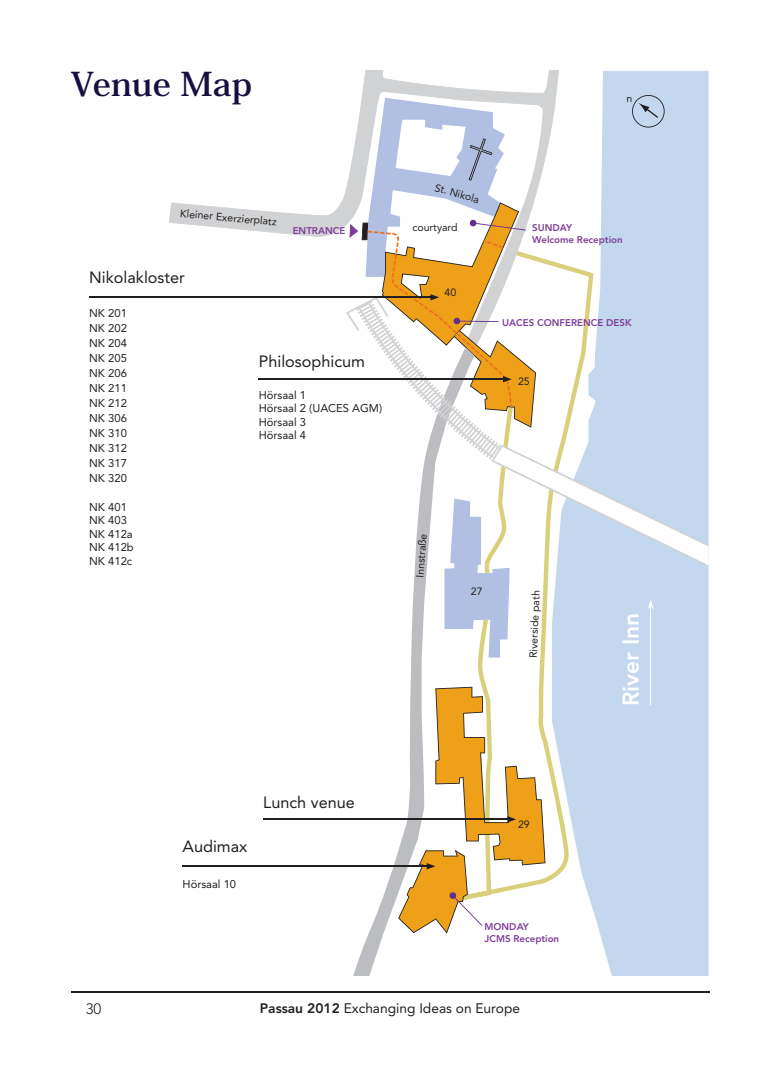
<style>
.page{position:relative;width:780px;height:1088px;background:#fff}
.page>*{position:absolute;margin:0;border:0;box-sizing:border-box;transform-origin:0 0}
.t1{font:700 32.5px "Koz Min Pro";color:#161041;scale:1.07 1}
.t2{font:800 22.88px "Avenir LT Std";color:#fff}
.t3{font:16.25px "Avenir LT Std";color:#231f20}
.t4{font:300 15px "Avenir LT Std";color:#231f20}
.t5{font:13.75px "Avenir LT Std";color:#231f20}
.t6{font:11.25px/15px "Avenir LT Std";color:#231f20}
.t7{font:10.5px "Avenir LT Std";color:#231f20}
.t8{font:800 9.62px/11.6px "Avenir LT Std";color:#7e3e98}
.s1{font-weight:800}
</style>
<div class="page">
<hr style="left:71px;top:991px;width:638px;height:2px;background:#231f20">
<svg style="left:169px;top:71px;width:383px;height:226px"></svg>
<svg style="left:552px;top:71px;width:156px;height:905px;fill:#c3d7ef"></svg>
<svg style="left:330px;top:378px;width:117px;height:598px"></svg>
<hr style="left:89px;top:297px;width:343px;height:1px;background:#231f20">
<hr style="left:259px;top:379px;width:246px;height:1px;background:#231f20">
<hr style="left:263px;top:819px;width:246px;height:1px;background:#231f20">
<hr style="left:182px;top:865px;width:246px;height:2px;background:#231f20">
<svg style="left:346px;top:95px;width:362px;height:838px"></svg>
<h1 class="t1" style="left:71px;top:61px;width:171px">Venue Map</h1>
<p class="t7" style="left:626px;top:92px;width:7px">n</p>
<p class="t7" style="left:181px;top:207px;width:98px;rotate:5deg">Kleiner Exerzierplatz</p>
<h3 class="t3" style="left:89px;top:268px;width:97px">Nikolakloster</h3>
<p class="t8" style="left:293px;top:225px;width:54px">ENTRANCE</p>
<p class="t6" style="left:89px;top:306px;width:39px;text-align:justify">NK 201<br>NK 202<br>NK 204<br>NK 205<br>NK 206<br>NK 211<br>NK 212<br>NK 306<br>NK 310<br>NK 312<br>NK 317<br>NK 320</p>
<p class="t6" style="left:89px;top:500px;width:46px;line-height:13.5px">NK 401<br>NK 403<br>NK 412a<br>NK 412b<br>NK 412c</p>
<h3 class="t3" style="left:259px;top:352px;width:108px">Philosophicum</h3>
<p class="t6" style="left:259px;top:388px;width:125px;line-height:13.5px">Hörsaal 1<br>Hörsaal 2 (UACES AGM)<br>Hörsaal 3<br>Hörsaal 4</p>
<p class="t7" style="left:437px;top:181px;width:47px;rotate:16deg">St.N ikola</p>
<p class="t7" style="left:412px;top:221px;width:47px">courtyard</p>
<p class="t7" style="left:444px;top:286px;width:13px">40</p>
<p class="t8" style="left:532px;top:222px;width:92px">SUNDAY<br>Welcome Reception</p>
<p class="t8" style="left:502px;top:317px;width:131px">UACES CONFERENCE DESK</p>
<p class="t7" style="left:518px;top:375px;width:13px">25</p>
<p class="t7" style="left:414px;top:577px;width:46px;rotate:-86deg">Innstraße</p>
<p class="t7" style="left:471px;top:585px;width:13px">27</p>
<p class="t7" style="left:527px;top:657px;width:69px;rotate:-87deg">Riverside path</p>
<h2 class="t2" style="left:617px;top:706px;width:95px;rotate:-90deg">River Inn</h2>
<h3 class="t3" style="left:182px;top:836px;width:66px">Audimax</h3>
<p class="t6" style="left:182px;top:877px;width:55px">Hörsaal 10</p>
<h3 class="t3" style="left:263px;top:793px;width:93px">Lunch venue</h3>
<p class="t7" style="left:518px;top:818px;width:13px">29</p>
<p class="t8" style="left:484px;top:921px;width:76px">MONDAY<br>JCMS Reception</p>
<h3 class="t4" style="left:86px;top:1000px;width:17px">30</h3>
<p class="t5" style="left:260px;top:1000px;width:262px"><span class="s1">Passau 2012</span> Exchanging Ideas on Europe</p>
</div>
